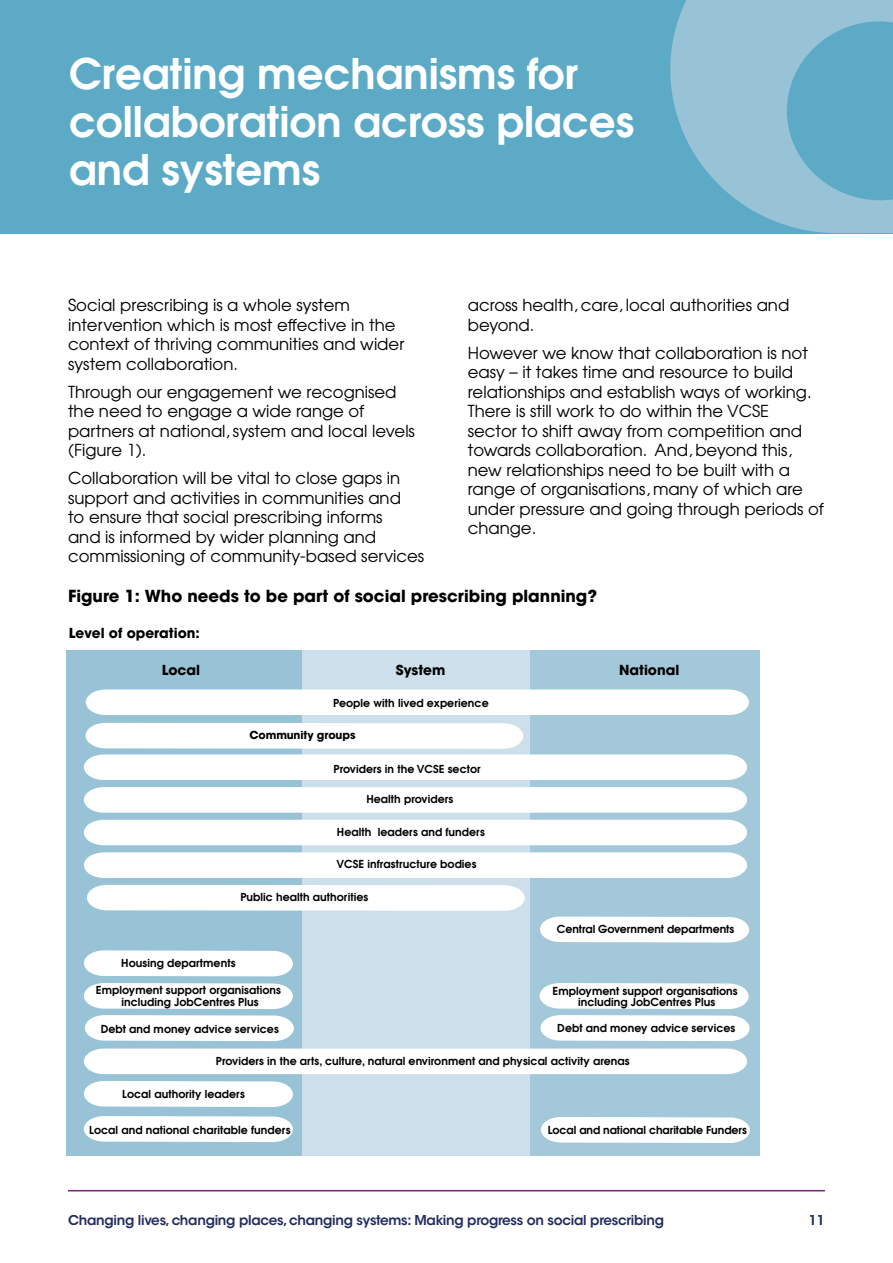
<style>
.page{position:relative;width:893px;height:1263px;background:#fff}
.page>*{position:absolute;margin:0;border:0;box-sizing:border-box;transform-origin:0 0}
.Heading_1{font:600 42px/48px "Avant Garde";color:#fff}
.Plain_Text{font:16.5px/19.5px "Avant Garde";color:#000}
.t1{font:700 16.5px "Avant Garde";color:#000}
.t2{font:700 13.65px "Avant Garde";color:#000}
.t3{font:600 13.5px "ITC Avant Garde Std";letter-spacing:-.02em;color:#232c61}
.t4{font:600 10.95px/11.9px "Avant Garde";letter-spacing:.005em;color:#000;text-align:center}
.t5{font:700 10.95px "Avant Garde";letter-spacing:-.005em;color:#000}
</style>
<div class="page">
<hr style="left:68px;top:1190px;width:757px;height:1px;background:#73247a">
<div style="left:0;top:0;width:893px;height:233px;background:#5daac6"></div>
<svg style="left:670px;top:0;width:223px;height:233px;fill:#98c3d7"></svg>
<div style="left:529px;top:650px;width:231px;height:506px;background:#a2c8da"></div>
<div style="left:301px;top:650px;width:229px;height:506px;background:#ccdfea"></div>
<div style="left:66px;top:650px;width:236px;height:506px;background:#98c3d7"></div>
<div style="left:87px;top:885px;width:438px;height:26px;background:#fff"></div>
<svg style="left:84px;top:950px;width:209px;height:26px;background:#f8fbfc"></svg>
<svg style="left:84px;top:1081px;width:209px;height:26px;background:#f8fbfc"></svg>
<div style="left:86px;top:689px;width:663px;height:26px;background:#fff"></div>
<svg style="left:84px;top:787px;width:663px;height:26px;background:#fcfdfd"></svg>
<div style="left:84px;top:820px;width:663px;height:25px;background:#fff"></div>
<div style="left:84px;top:852px;width:663px;height:26px;background:#fff"></div>
<div style="left:84px;top:1048px;width:663px;height:26px;background:#fff"></div>
<svg style="left:84px;top:723px;width:663px;height:57px"></svg>
<svg style="left:84px;top:983px;width:209px;height:26px;background:#f8fbfc"></svg>
<svg style="left:540px;top:983px;width:209px;height:26px;background:#f9fbfc"></svg>
<svg style="left:85px;top:1015px;width:209px;height:26px;background:#f8fbfc"></svg>
<svg style="left:540px;top:1015px;width:209px;height:26px;background:#f9fbfc"></svg>
<svg style="left:84px;top:1116px;width:209px;height:26px;background:#f8fbfc"></svg>
<svg style="left:541px;top:1117px;width:209px;height:26px;background:#f9fbfc"></svg>
<svg style="left:540px;top:916px;width:209px;height:26px;background:#f8fbfc"></svg>
<p class="Heading_1" style="left:69px;top:49px;width:567px">Creating mechanisms for collaboration across places and systems</p>
<p class="Plain_Text" style="left:68px;top:295px;width:338px">Social prescribing is a whole system intervention which is most effective in the context of thriving communities and wider system collaboration.</p>
<p class="Plain_Text" style="left:68px;top:382px;width:348px">Through our engagement we recognised the need to engage a wide range of partners at national, system and local levels (Figure 1).</p>
<p class="Plain_Text" style="left:68px;top:468px;width:358px">Collaboration will be vital to close gaps in support and activities in communities and<br>to ensure that social prescribing informs<br>and is informed by wider planning and commissioning of community-based services</p>
<p class="Plain_Text" style="left:468px;top:295px;width:323px">across health, care, local authorities and beyond.</p>
<p class="Plain_Text" style="left:468px;top:343px;width:358px">However we know that collaboration is not easy – it takes time and resource to build relationships and establish ways of working.<br>There is still work to do within the VCSE<br>sector to shift away from competition and towards collaboration. And, beyond this, new relationships need to be built with a range of organisations, many of which are under pressure and going through periods of change.</p>
<p class="t1" style="left:68px;top:585px;width:531px">Figure 1: Who needs to be part of social prescribing planning?</p>
<p class="t2" style="left:69px;top:624px;width:133px">Level of operation:</p>
<p class="t2" style="left:162px;top:661px;width:40px">Local</p>
<p class="t2" style="left:396px;top:661px;width:51px">System</p>
<p class="t2" style="left:619px;top:661px;width:62px">National</p>
<p class="t4" style="left:333px;top:696px;width:157px">People with lived experience</p>
<p class="t5" style="left:249px;top:728px;width:108px">Community groups</p>
<p class="t4" style="left:333px;top:763px;width:149px">Providers in the VCSE sector</p>
<p class="t4" style="left:366px;top:793px;width:89px">Health providers</p>
<p class="t4" style="left:337px;top:826px;width:149px">Health leaders and funders</p>
<p class="t4" style="left:336px;top:858px;width:142px">VCSE infrastructure bodies</p>
<p class="t4" style="left:240px;top:891px;width:130px">Public health authorities</p>
<p class="t4" style="left:557px;top:923px;width:179px">Central Government departments</p>
<p class="t4" style="left:121px;top:957px;width:116px">Housing departments</p>
<p class="t4" style="left:96px;top:983px;width:187px">Employment support organisations including JobCentres Plus</p>
<p class="t4" style="left:553px;top:984px;width:187px">Employment support organisations including JobCentres Plus</p>
<p class="t4" style="left:101px;top:1022px;width:180px">Debt and money advice services</p>
<p class="t4" style="left:557px;top:1021px;width:180px">Debt and money advice services</p>
<p class="t4" style="left:216px;top:1055px;width:415px">Providers in the arts, culture, natural environment and physical activity arenas</p>
<p class="t4" style="left:122px;top:1088px;width:124px">Local authority leaders</p>
<p class="t4" style="left:89px;top:1123px;width:203px">Local and national charitable funders</p>
<p class="t4" style="left:548px;top:1123px;width:201px">Local and national charitable Funders</p>
<p class="t3" style="left:68px;top:1212px;width:597px">Changing lives, changing places, changing systems: Making progress on social prescribing</p>
<p class="t3" style="left:809px;top:1212px;width:17px">11</p>
</div>
